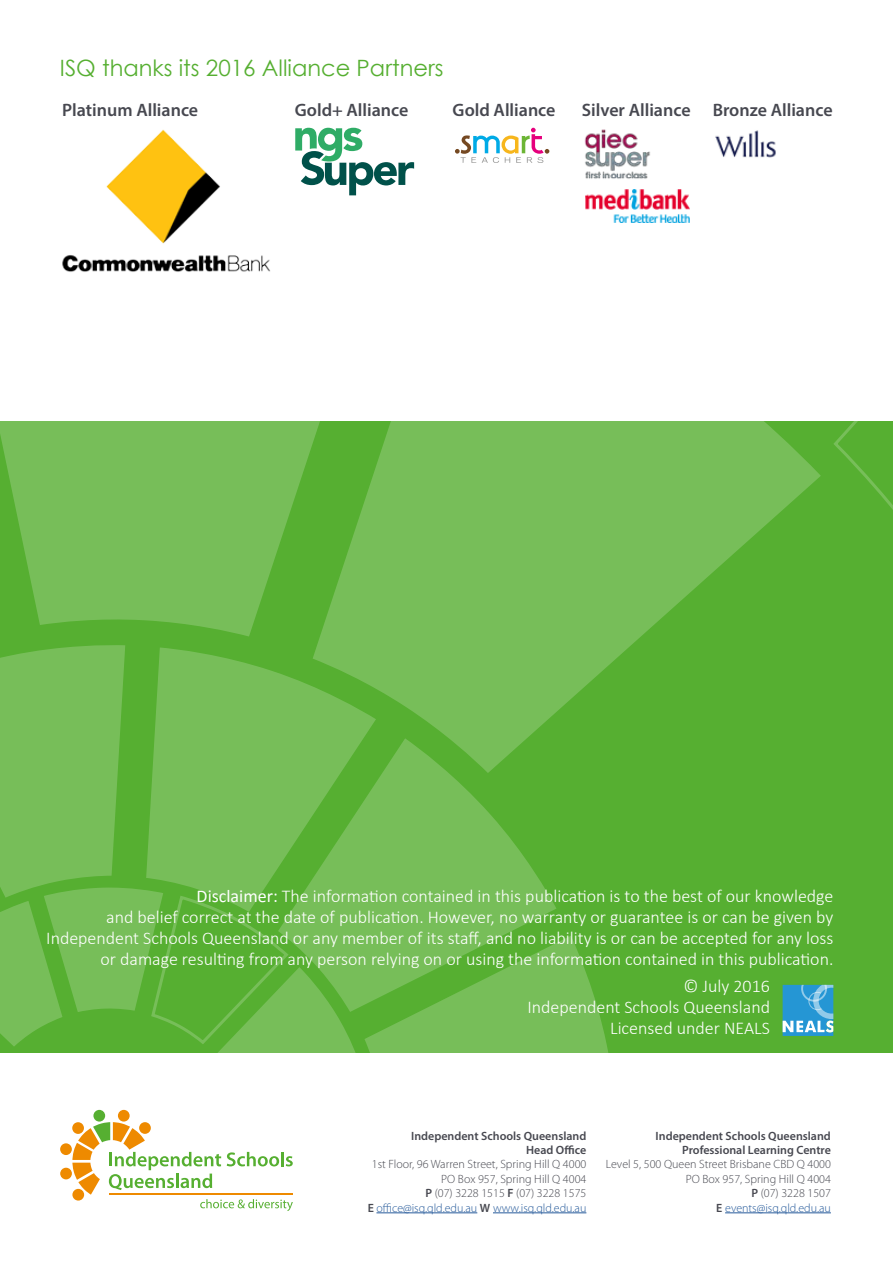
<style>
.page{position:relative;width:893px;height:1263px;background:#fff}
.page>*{position:absolute;margin:0;border:0;box-sizing:border-box;transform-origin:0 0}
.t1{font:22.5px "Century Gothic";color:#56af31}
.t2{font:300 18px/21px "Calibri";color:#fff;text-align:right}
.t3{font:600 18px "Myriad Pro";color:#474850}
.t4{font:300 12px/14.4px "Myriad Pro";color:#474850;text-align:right}
.t5{font:600 12px/14.4px "Myriad Pro";color:#474850;text-align:right}
.s1{font-weight:400}
.s2{font-weight:600}
.s3{color:#275b9b}
</style>
<div class="page">
<div style="left:0;top:421px;width:893px;height:632px;background:#56af31"></div>
<svg style="left:0;top:645px;width:609px;height:408px"></svg>
<svg style="left:0;top:421px;width:313px;height:215px;fill:#77be59"></svg>
<svg style="left:313px;top:421px;width:508px;height:352px;fill:#77be59"></svg>
<svg style="left:834px;top:421px;width:59px;height:89px"></svg>
<div style="left:93px;top:1110px;width:12px;height:11px;background:#56af31;border-radius:50%"></div>
<div style="left:60px;top:1143px;width:12px;height:12px;background:#ee8a00;border-radius:50%"></div>
<div style="left:60px;top:1168px;width:12px;height:11px;background:#ee8a00;border-radius:50%"></div>
<div style="left:118px;top:1110px;width:12px;height:11px;background:#ee8a00;border-radius:50%"></div>
<svg style="left:72px;top:1122px;width:221px;height:89px"></svg>
<hr style="left:725px;top:1212px;width:106px;height:1px;background:#275b9b">
<hr style="left:376px;top:1212px;width:101px;height:1px;background:#275b9b">
<hr style="left:493px;top:1212px;width:93px;height:1px;background:#275b9b">
<svg style="left:783px;top:985px;width:50px;height:51px;background:#4faadb"></svg>
<img style="left:62px;top:129px;width:208px;height:143px">
<img style="left:715px;top:130px;width:61px;height:28px">
<svg style="left:455px;top:128px;width:94px;height:35px"></svg>
<svg style="left:295px;top:128px;width:119px;height:67px"></svg>
<img style="left:584px;top:129px;width:66px;height:50px">
<img style="left:586px;top:190px;width:103px;height:33px">
<p class="t1" style="left:60px;top:52px;width:385px">ISQ thanks its 2016 Alliance Partners</p>
<p class="t3" style="left:62px;top:98px;width:137px">Platinum Alliance</p>
<p class="t3" style="left:295px;top:98px;width:115px">Gold+ Alliance</p>
<p class="t3" style="left:453px;top:98px;width:104px">Gold Alliance</p>
<p class="t3" style="left:582px;top:98px;width:252px">Silver Alliance Bronze Alliance</p>
<p class="t2" style="left:46px;top:885px;width:789px"><span class="s1">Disclaimer:</span> The information contained in this publication is to the best of our knowledge<br>and belief correct at the date of publication. However, no warranty or guarantee is or can be given by Independent Schools Queensland or any member of its staff, and no liability is or can be accepted for any loss or damage resulting from any person relying on or using the information contained in this publication.</p>
<p class="t2" style="left:527px;top:975px;width:244px">© July 2016<br>Independent Schools Queensland<br>Licensed under NEALS</p>
<p class="t5" style="left:411px;top:1128px;width:177px">Independent Schools Queensland<br>Head Office</p>
<p class="t4" style="left:368px;top:1157px;width:220px">1st Floor, 96 Warren Street, Spring Hill Q 4000<br>PO Box 957, Spring Hill Q 4004<br><span class="s2">P</span> (07) 3228 1515 <span class="s2">F</span> (07) 3228 1575<br><span class="s2">E</span> <span class="s3">office@isq.qld.edu.au</span> <span class="s2">W</span> <span class="s3">www.isq.qld.edu.au</span></p>
<p class="t5" style="left:656px;top:1128px;width:177px">Independent Schools Queensland<br>Professional Learning Centre</p>
<p class="t4" style="left:606px;top:1157px;width:226px">Level 5, 500 Queen Street Brisbane CBD Q 4000<br>PO Box 957, Spring Hill Q 4004<br><span class="s2">P</span> (07) 3228 1507<br><span class="s2">E</span> <span class="s3">events@isq.qld.edu.au</span></p>
</div>
